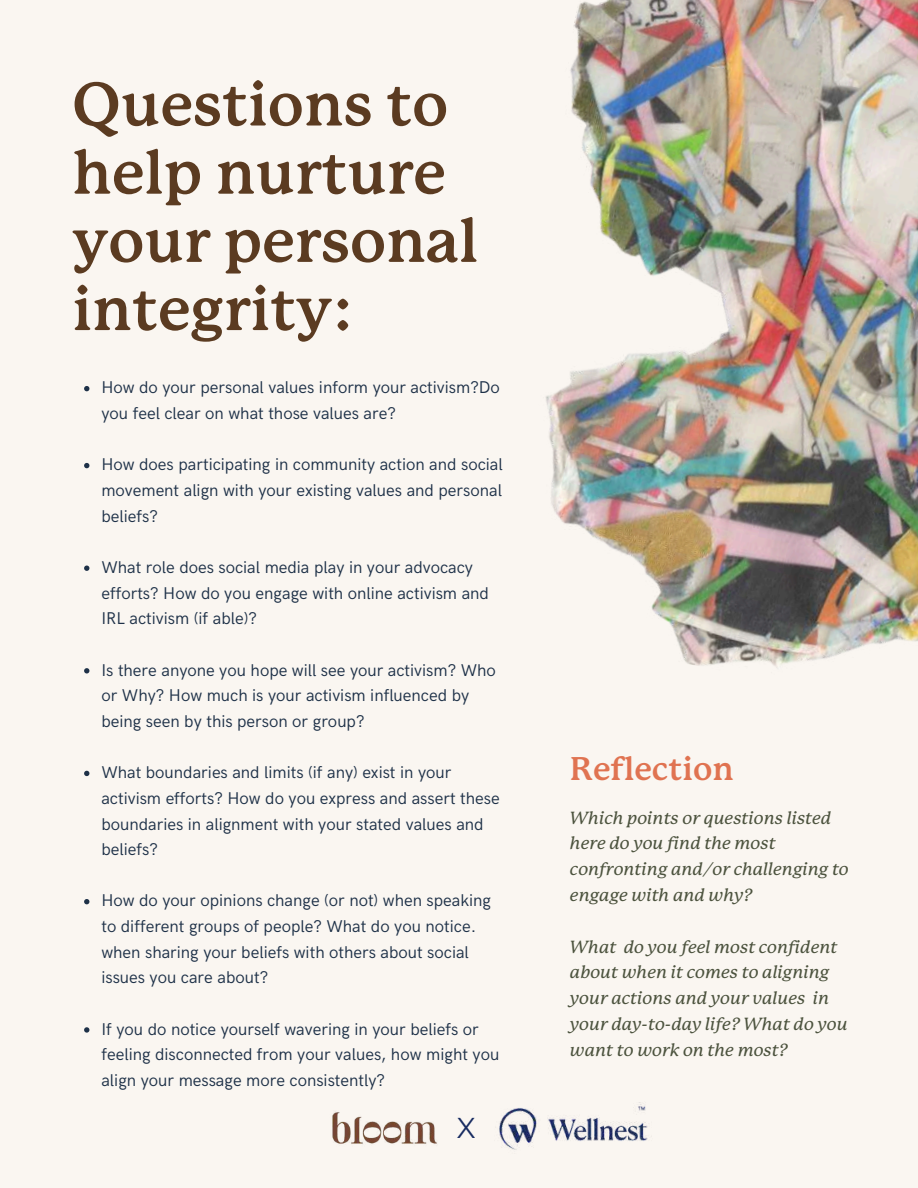
<style>
.page{position:relative;width:918px;height:1188px;background:#faf6f1}
.page>*{position:absolute;margin:0;border:0;box-sizing:border-box;transform-origin:0 0}
.t1{font:700 60.15px/68.2px "P22 Mackinac";color:#5b3b21}
.t2{font:700 32.1px "P22 Mackinac";color:#e07351}
.t3{font:28.65px "Montserrat";color:#182c61}
.t4{font:italic 500 17.25px/25.8px "P22 Mackinac Pro";color:#4c533e}
.t5{font:17.1px/25.7px "HK Grotesk";color:#1e3148}
</style>
<div class="page">
<img style="left:332px;top:1112px;width:105px;height:32px">
<img style="left:499px;top:1102px;width:149px;height:48px">
<img style="left:545px;top:0;width:373px;height:668px">
<svg style="left:84px;top:386px;width:5px;height:5px"></svg>
<svg style="left:84px;top:463px;width:5px;height:5px"></svg>
<svg style="left:84px;top:566px;width:5px;height:5px"></svg>
<svg style="left:84px;top:668px;width:5px;height:5px"></svg>
<svg style="left:84px;top:771px;width:5px;height:5px"></svg>
<svg style="left:84px;top:899px;width:5px;height:5px"></svg>
<svg style="left:84px;top:1027px;width:5px;height:6px"></svg>
<h1 class="t1" style="left:72px;top:74px;width:408px">Questions to help nurture your personal integrity:</h1>
<p class="t5" style="left:101px;top:375px;width:400px">How do your personal values inform your activism?Do you feel clear on what those values are?</p>
<p class="t5" style="left:101px;top:452px;width:403px;text-align:justify">How does participating in community action and social movement align with your existing values and personal beliefs?</p>
<p class="t5" style="left:101px;top:555px;width:389px">What role does social media play in your advocacy efforts? How do you engage with online activism and<br>IRL activism (if able)?</p>
<p class="t5" style="left:101px;top:658px;width:396px">Is there anyone you hope will see your activism? Who or Why? How much is your activism influenced by being seen by this person or group?</p>
<p class="t5" style="left:101px;top:760px;width:400px">What boundaries and limits (if any) exist in your activism efforts? How do you express and assert these boundaries in alignment with your stated values and beliefs?</p>
<p class="t5" style="left:101px;top:889px;width:391px">How do your opinions change (or not) when speaking to different groups of people? What do you notice. when sharing your beliefs with others about social issues you care about?</p>
<p class="t5" style="left:101px;top:1017px;width:400px">If you do notice yourself wavering in your beliefs or feeling disconnected from your values, how might you align your message more consistently?</p>
<h3 class="t3" style="left:457px;top:1110px;width:20px">X</h3>
<h2 class="t2" style="left:570px;top:754px;width:165px">Reflection</h2>
<p class="t4" style="left:570px;top:806px;width:280px">Which points or questions listed here do you find the most confronting and/or challenging to engage with and why?</p>
<p class="t4" style="left:570px;top:935px;width:279px">What do you feel most confident about when it comes to aligning your actions and your values in your day-to-day life? What do you want to work on the most?</p>
</div>
